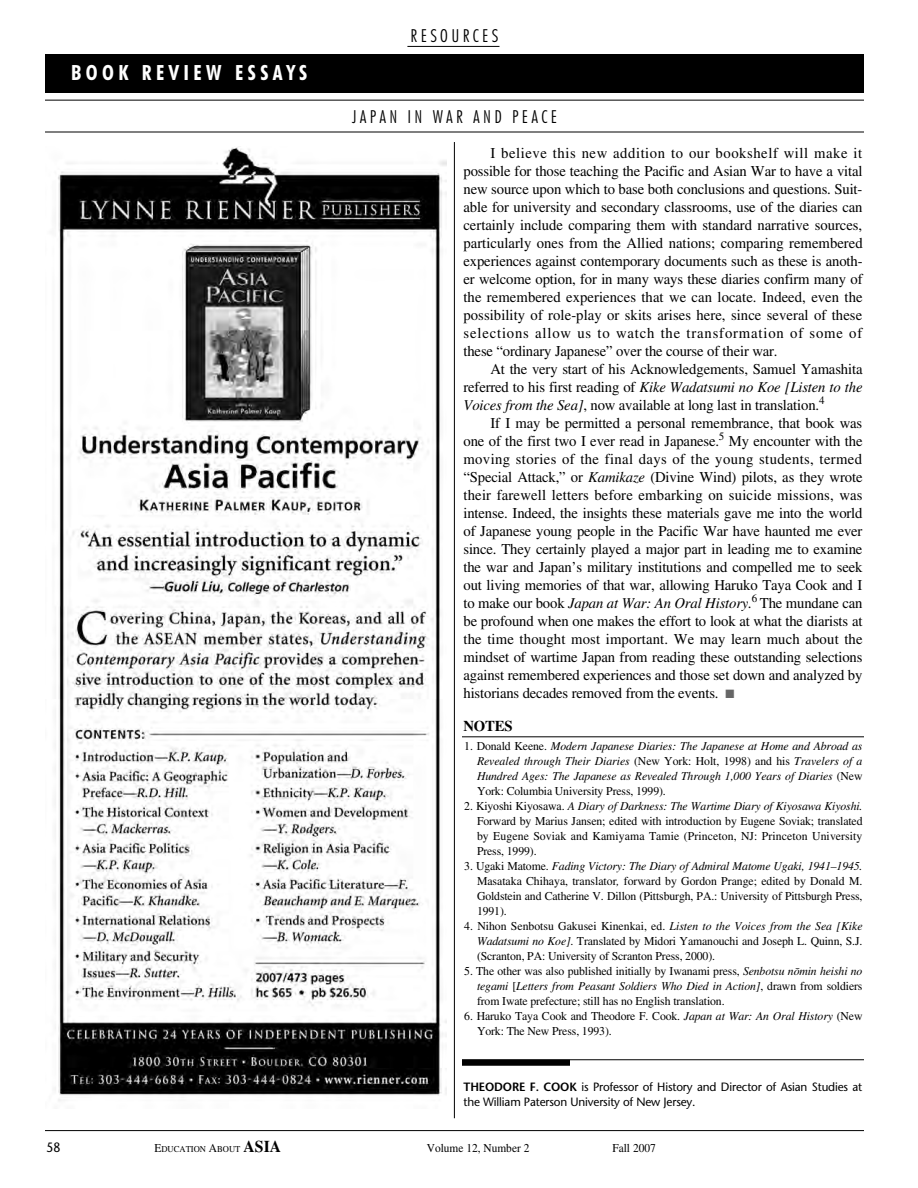
<style>
.page{position:relative;width:918px;height:1188px;background:#fff}
.page>*{position:absolute;margin:0;border:0;box-sizing:border-box;transform-origin:0 0}
.t1{font:700 condensed 21px "Futura BT";letter-spacing:.21em;color:#fff}
.t2{font:300 condensed 18px "Futura BT";letter-spacing:.185em;color:#000}
.t3{font:15px/18px "EAA Times";letter-spacing:-.01em;color:#000;text-align:justify}
.t4{font:700 15px "EAA Times";letter-spacing:-.01em;color:#000}
.t5{font:13.5px "Stone Sans";color:#000;scale:.9 1}
.t6{font:12px/15px "EAA Times";letter-spacing:-.01em;color:#000;text-align:justify}
.t7{font:italic 12px/15px "EAA Times";letter-spacing:-.01em;color:#000;text-align:justify}
.t8{font:12px/15px "Stone Sans";letter-spacing:-.01em;color:#000}
.t9{font:12px "EAA Times";letter-spacing:-.01em;color:#000;scale:.95 1}
.t10{font:9px "EAA Times";color:#000;scale:.95 1}
.s1{font-style:italic}
.s2{color:#666}
.s3{font-style:normal}
.s4{font-weight:600}
.s5{font-size:12px}
.s6{font-weight:700;font-size:16.5px}
</style>
<div class="page">
<div style="left:45px;top:54px;width:819px;height:39px;background:#000"></div>
<hr style="left:45px;top:1130px;width:819px;height:1px;background:#000">
<hr style="left:454px;top:142px;width:1px;height:976px;background:#000">
<hr style="left:45px;top:100px;width:819px;height:1px;background:#000">
<hr style="left:407px;top:46px;width:92px;height:1px;background:#000">
<img style="left:55px;top:147px;width:392px;height:954px">
<hr style="left:462px;top:1059px;width:402px;height:1px;background:#000">
<div style="left:462px;top:1060px;width:108px;height:6px;background:#000"></div>
<hr style="left:45px;top:132px;width:819px;height:1px;background:#000">
<hr style="left:462px;top:737px;width:402px;height:1px;background:#000">
<h1 class="t1" style="left:71px;top:64px;width:238px">BOOK REVIEW ESSAYS</h1>
<p class="t2" style="left:411px;top:28px;width:89px">RESOURCES</p>
<p class="t2" style="left:352px;top:109px;width:206px">JAPAN IN WAR AND PEACE</p>
<p class="t3" style="left:464px;top:145px;width:401px;text-indent:27px">I believe this new addition to our bookshelf will make it possible for those teaching the Pacific and Asian War to have a vital new source upon which to base both conclusions and questions. Suit&shy;able for university and secondary classrooms, use of the diaries can certainly include comparing them with standard narrative sources, particularly ones from the Allied nations; comparing remembered experiences against contemporary documents such as these is anoth&shy;er welcome option, for in many ways these diaries confirm many of the remembered experiences that we can locate. Indeed, even the possibility of role-play or skits arises here, since several of these selections allow us to watch the transformation of some of these “ordinary Japanese” over the course of their war.</p>
<p class="t3" style="left:464px;top:361px;width:401px;text-indent:27px">At the very start of his Acknowledgements, Samuel Yamashita referred to his first reading of <span class="s1">Kike Wadatsumi no Koe [Listen to the Voices from the Sea]</span>, now available at long last in translation.<sup>4</sup></p>
<p class="t3" style="left:463px;top:415px;width:401px;text-indent:27px">If I may be permitted a personal remembrance, that book was one of the first two I ever read in Japanese.<sup>5</sup> My encounter with the moving stories of the final days of the young students, termed “Special Attack,” or <span class="s1">Kamikaze</span> (Divine Wind) pilots, as they wrote their farewell letters before embarking on suicide missions, was intense. Indeed, the insights these materials gave me into the world of Japanese young people in the Pacific War have haunted me ever since. They certainly played a major part in leading me to examine the war and Japan’s military institutions and compelled me to seek out living memories of that war, allowing Haruko Taya Cook and I to make our book <span class="s1">Japan at War: An Oral History.</span><sup>6</sup> The mundane can be profound when one makes the effort to look at what the diarists at the time thought most important. We may learn much about the mindset of wartime Japan from reading these outstanding selections against remembered experiences and those set down and analyzed by historians decades removed from the events. <span class="s2">■</span></p>
<p class="t4" style="left:464px;top:720px;width:51px">NOTES</p>
<p class="t7" style="left:477px;top:740px;width:387px;text-indent:-13px"><span class="s3">1. Donald Keene.</span> Modern Japanese Diaries: The Japanese at Home and Abroad as Revealed through Their Diaries <span class="s3">(New York: Holt, 1998) and his</span> Travelers of a Hundred Ages: The Japanese as Revealed Through 1,000 Years of Diaries <span class="s3">(New York: Columbia University Press, 1999).</span></p>
<p class="t6" style="left:477px;top:800px;width:387px;text-indent:-13px">2. Kiyoshi Kiyosawa. <span class="s1">A Diary of Darkness: The Wartime Diary of Kiyosawa Kiyoshi.<br></span>Forward by Marius Jansen; edited with introduction by Eugene Soviak; translated by Eugene Soviak and Kamiyama Tamie (Princeton, NJ: Princeton University Press, 1999).</p>
<p class="t6" style="left:477px;top:860px;width:387px;text-indent:-13px">3. Ugaki Matome. <span class="s1">Fading Victory: The Diary of Admiral Matome Ugaki, 1941–1945.<br></span>Masataka Chihaya, translator<span class="s1">,</span> forward by Gordon Prange; edited by Donald M.<br>Goldstein and Catherine V. Dillon (Pittsburgh, PA.: University of Pittsburgh Press, 1991).</p>
<p class="t6" style="left:477px;top:920px;width:387px;text-indent:-13px">4. Nihon Senbotsu Gakusei Kinenkai, ed. <span class="s1">Listen to the Voices from the Sea [Kike Wadatsumi no Koe]</span>. Translated by Midori Yamanouchi and Joseph L. Quinn, S.J. (Scranton, PA: University of Scranton Press, 2000).</p>
<p class="t6" style="left:477px;top:965px;width:387px;text-indent:-13px">5. The other was also published initially by Iwanami press, <span class="s1">Senbotsu n¬min heishi no tegami</span> [<span class="s1">Letters from Peasant Soldiers Who Died in Action]</span>, drawn from soldiers from Iwate prefecture; still has no English translation.</p>
<p class="t6" style="left:477px;top:1010px;width:387px;text-indent:-13px">6. Haruko Taya Cook and Theodore F. Cook. <span class="s1">Japan at War: An Oral History</span> (New<br>York: The New Press, 1993).</p>
<p class="t8" style="left:464px;top:1080px;width:400px"><span class="s4">THEODORE F. COOK</span> is Professor of History and Director of Asian Studies at the William Paterson University of New Jersey.</p>
<p class="t5" style="left:47px;top:1142px;width:17px">58</p>
<p class="t10" style="left:155px;top:1146px;width:135px"><span class="s5">E</span>DUCATION <span class="s5">A</span>BOUT <span class="s6">ASIA</span></p>
<p class="t9" style="left:427px;top:1144px;width:109px">Volume 12, Number 2</p>
<p class="t9" style="left:612px;top:1144px;width:47px">Fall 2007</p>
</div>
